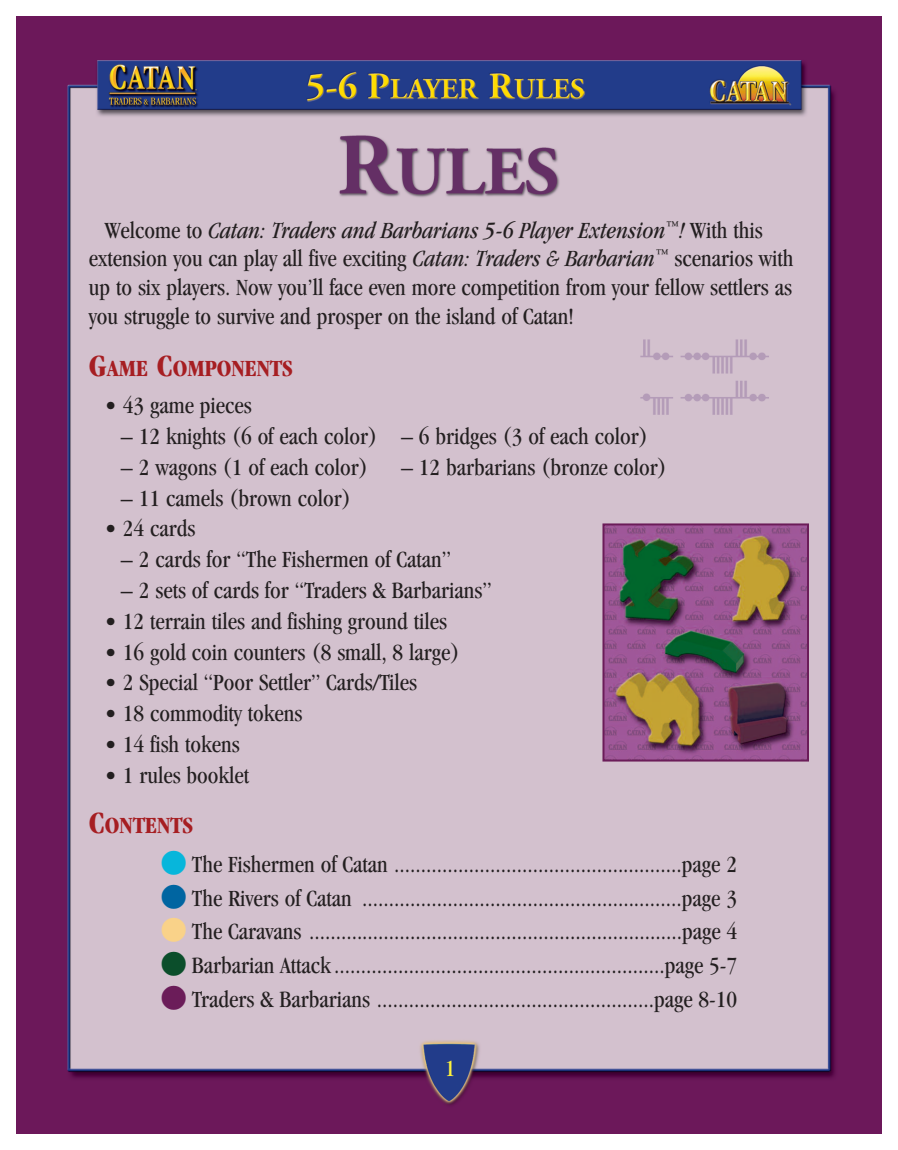
<style>
.page{position:relative;width:898px;height:1150px;background:#fff}
.page>*{position:absolute;margin:0;border:0;box-sizing:border-box;transform-origin:0 0}
.t1{font:condensed 24px/28.8px "Garamond";color:#231f20}
.t2{font:700 condensed 24px "Garamond";color:#a61e22}
.t3{font:condensed 24px "Garamond";color:#fff33c}
.s1{font-style:italic}
.s2{font-size:32px}
.s3{font-weight:700;font-size:32px;color:#a61e22}
.s4{font-weight:700;color:#a61e22}
.s5{color:#07b6db}
.s6{color:#0065a1}
.s7{color:#f9d289}
.s8{color:#0b4e2b}
.s9{color:#6b1c59}
</style>
<div class="page">
<img style="left:17px;top:17px;width:864px;height:1116px">
<img style="left:605px;top:526px;width:201px;height:233px">
<div style="left:602px;top:523px;width:207px;height:239px;border:2px solid #6b1c59"></div>
<p class="t1" style="left:89px;top:217px;width:706px;text-indent:16px">Welcome to <span class="s1">Catan: Traders and Barbarians 5-6 Player Extension</span><sup>™</sup><span class="s1">!</span> With this extension you can play all five exciting <span class="s1">Catan: Traders &amp; Barbarian</span><sup>™</sup> scenarios with up to six players. Now you’ll face even more competition from your fellow settlers as you struggle to survive and prosper on the island of Catan!</p>
<p class="t2" style="left:89px;top:359px;width:205px"><span class="s2">G</span>AME <span class="s2">C</span>OMPONENTS</p>
<p class="t1" style="left:105px;top:393px;width:148px">• 43 game pieces</p>
<p class="t1" style="left:121px;top:424px;width:529px">– 12 knights (6 of each color) – 6 bridges (3 of each color)</p>
<p class="t1" style="left:121px;top:455px;width:249px">– 2 wagons (1 of each color)</p>
<p class="t1" style="left:401px;top:455px;width:267px">– 12 barbarians (bronze color)</p>
<p class="t1" style="left:121px;top:485px;width:232px">– 11 camels (brown color)</p>
<p class="t1" style="left:105px;top:516px;width:92px">• 24 cards</p>
<p class="t1" style="left:121px;top:547px;width:332px">– 2 cards for “The Fishermen of Catan”</p>
<p class="t1" style="left:121px;top:578px;width:372px">– 2 sets of cards for “Traders &amp; Barbarians”</p>
<p class="t1" style="left:105px;top:609px;width:344px">• 12 terrain tiles and fishing ground tiles</p>
<p class="t1" style="left:105px;top:639px;width:356px">• 16 gold coin counters (8 small, 8 large)</p>
<p class="t1" style="left:105px;top:670px;width:314px">• 2 Special “Poor Settler” Cards/Tiles</p>
<p class="t1" style="left:105px;top:701px;width:199px">• 18 commodity tokens</p>
<p class="t1" style="left:105px;top:732px;width:136px">• 14 fish tokens</p>
<p class="t1" style="left:89px;top:752px;width:162px;line-height:50.2px;text-indent:16px">• 1 rules booklet<br><span class="s3">C</span><span class="s4">ONTENTS</span></p>
<p class="t1" style="left:162px;top:852px;width:577px"><span class="s5">■</span> The Fishermen of Catan ......................................................page 2</p>
<p class="t1" style="left:162px;top:886px;width:577px"><span class="s6">■</span> The Rivers of Catan ............................................................page 3</p>
<p class="t1" style="left:162px;top:919px;width:577px"><span class="s7">■</span> The Caravans ......................................................................page 4</p>
<p class="t1" style="left:162px;top:953px;width:577px"><span class="s8">■</span> Barbarian Attack ..............................................................page 5-7</p>
<p class="t1" style="left:162px;top:986px;width:577px"><span class="s9">■</span> Traders &amp; Barbarians ....................................................page 8-10</p>
<p class="t3" style="left:445px;top:1059px;width:12px">1</p>
</div>
